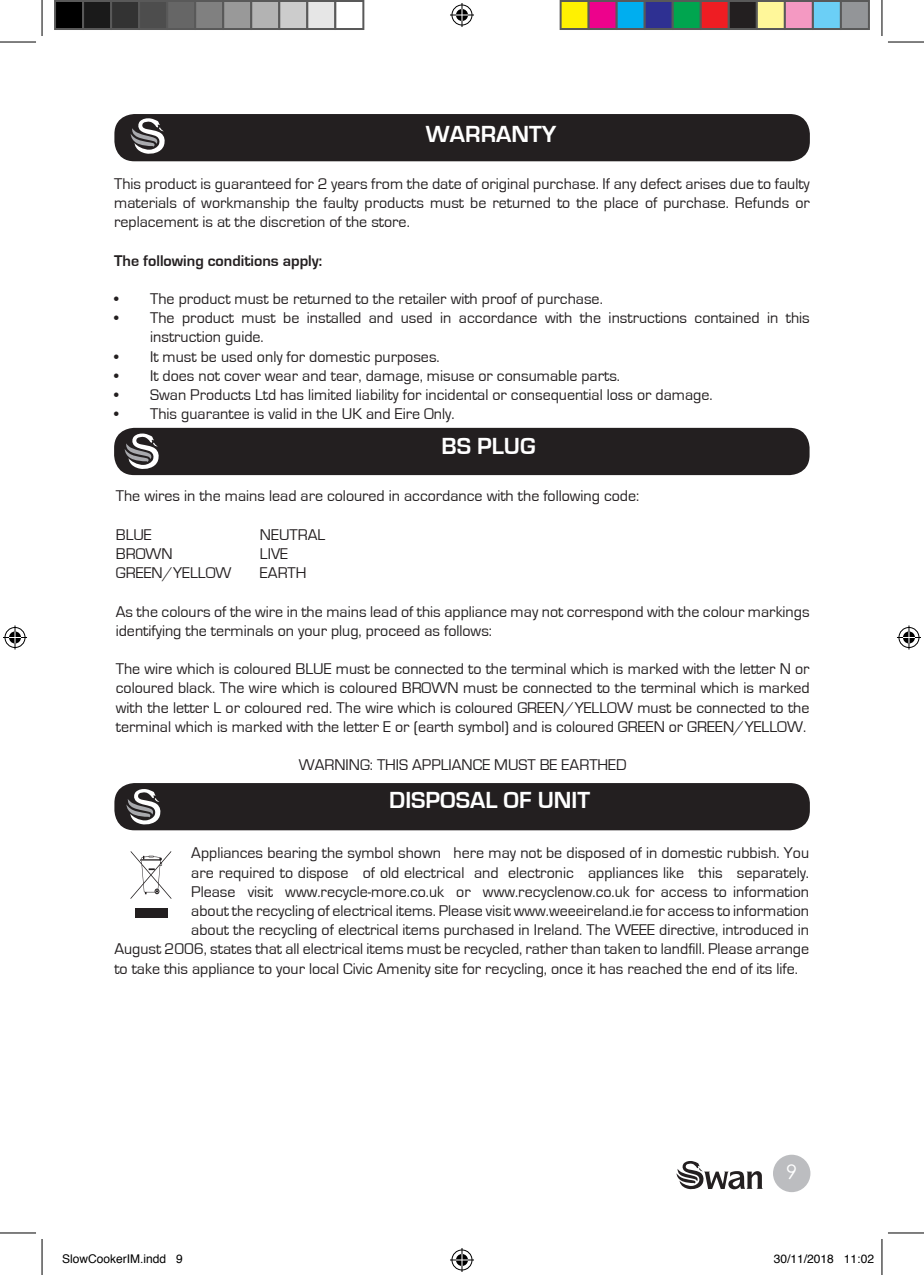
<style>
.page{position:relative;width:924px;height:1275px;background:#fff}
.page>*{position:absolute;margin:0;border:0;box-sizing:border-box;transform-origin:0 0}
.Headers{font:700 24px "Eurostile";color:#fff}
.t1{font:20px "Century Gothic";color:#fff}
.small_text{font:16px/19.2px "Eurostile";color:#231f20}
.small_text-2{font:700 16px "Eurostile";color:#231f20}
.t2{font:12px "Helvetica";color:#000}
</style>
<div class="page">
<svg style="left:676px;top:1161px;width:86px;height:28px"></svg>
<div style="left:772px;top:1154px;width:38px;height:38px;background:#bcbdc0;border-radius:50%"></div>
<div style="left:114px;top:783px;width:695px;height:47px;background:#231f20;border-radius:20px"></div>
<div style="left:135px;top:908px;width:32px;height:9px;background:#231f20"></div>
<svg style="left:130px;top:851px;width:41px;height:48px"></svg>
<svg style="left:126px;top:789px;width:34px;height:35px"></svg>
<div style="left:114px;top:428px;width:695px;height:47px;background:#231f20;border-radius:20px"></div>
<div style="left:114px;top:114px;width:695px;height:47px;background:#231f20;border-radius:20px"></div>
<svg style="left:131px;top:118px;width:33px;height:36px"></svg>
<svg style="left:125px;top:433px;width:34px;height:36px"></svg>
<hr style="left:0;top:42px;width:36px;height:1px;background:#000">
<hr style="left:887px;top:42px;width:36px;height:1px;background:#000">
<hr style="left:0;top:1232px;width:36px;height:1px;background:#000">
<hr style="left:887px;top:1232px;width:36px;height:1px;background:#000">
<hr style="left:42px;top:0;width:1px;height:36px;background:#000">
<hr style="left:42px;top:1239px;width:1px;height:36px;background:#000">
<hr style="left:881px;top:0;width:1px;height:36px;background:#000">
<hr style="left:881px;top:1239px;width:1px;height:36px;background:#000">
<svg style="left:450px;top:3px;width:24px;height:24px"></svg>
<svg style="left:450px;top:1248px;width:24px;height:24px"></svg>
<svg style="left:3px;top:625px;width:24px;height:24px"></svg>
<svg style="left:897px;top:625px;width:23px;height:24px"></svg>
<div style="left:55px;top:1px;width:28px;height:28px;background:#000"></div>
<div style="left:54px;top:0;width:30px;height:30px;border:2px solid #595959"></div>
<div style="left:83px;top:1px;width:28px;height:28px;background:#1a1a1a"></div>
<div style="left:82px;top:0;width:30px;height:30px;border:2px solid #595959"></div>
<div style="left:111px;top:1px;width:28px;height:28px;background:#333"></div>
<div style="left:110px;top:0;width:30px;height:30px;border:2px solid #595959"></div>
<div style="left:139px;top:1px;width:28px;height:28px;background:#4d4d4d"></div>
<div style="left:138px;top:0;width:30px;height:30px;border:2px solid #595959"></div>
<div style="left:167px;top:1px;width:28px;height:28px;background:#666"></div>
<div style="left:166px;top:0;width:30px;height:30px;border:2px solid #595959"></div>
<div style="left:195px;top:1px;width:28px;height:28px;background:#808080"></div>
<div style="left:194px;top:0;width:30px;height:30px;border:2px solid #595959"></div>
<div style="left:223px;top:1px;width:28px;height:28px;background:#999"></div>
<div style="left:222px;top:0;width:30px;height:30px;border:2px solid #595959"></div>
<div style="left:251px;top:1px;width:28px;height:28px;background:#b3b3b3"></div>
<div style="left:250px;top:0;width:30px;height:30px;border:2px solid #595959"></div>
<div style="left:279px;top:1px;width:28px;height:28px;background:#ccc"></div>
<div style="left:278px;top:0;width:30px;height:30px;border:2px solid #595959"></div>
<div style="left:307px;top:1px;width:28px;height:28px;background:#e6e6e6"></div>
<div style="left:306px;top:0;width:30px;height:30px;border:2px solid #595959"></div>
<div style="left:334px;top:0;width:30px;height:30px;border:2px solid #595959"></div>
<div style="left:560px;top:1px;width:28px;height:28px;background:#fff101"></div>
<div style="left:559px;top:0;width:30px;height:30px;border:2px solid #595959"></div>
<div style="left:588px;top:1px;width:28px;height:28px;background:#ed028c"></div>
<div style="left:587px;top:0;width:30px;height:30px;border:2px solid #595959"></div>
<div style="left:616px;top:1px;width:28px;height:28px;background:#00aeef"></div>
<div style="left:615px;top:0;width:30px;height:30px;border:2px solid #595959"></div>
<div style="left:644px;top:1px;width:28px;height:28px;background:#2e3092"></div>
<div style="left:643px;top:0;width:30px;height:30px;border:2px solid #595959"></div>
<div style="left:672px;top:1px;width:28px;height:28px;background:#00a54f"></div>
<div style="left:671px;top:0;width:30px;height:30px;border:2px solid #595959"></div>
<div style="left:700px;top:1px;width:28px;height:28px;background:#ee1d23"></div>
<div style="left:699px;top:0;width:30px;height:30px;border:2px solid #595959"></div>
<div style="left:728px;top:1px;width:28px;height:28px;background:#231f20"></div>
<div style="left:727px;top:0;width:30px;height:30px;border:2px solid #595959"></div>
<div style="left:756px;top:1px;width:28px;height:28px;background:#fff79a"></div>
<div style="left:755px;top:0;width:30px;height:30px;border:2px solid #595959"></div>
<div style="left:784px;top:1px;width:28px;height:28px;background:#f499c2"></div>
<div style="left:783px;top:0;width:30px;height:30px;border:2px solid #595959"></div>
<div style="left:812px;top:1px;width:28px;height:28px;background:#6bcff6"></div>
<div style="left:811px;top:0;width:30px;height:30px;border:2px solid #595959"></div>
<div style="left:840px;top:1px;width:28px;height:28px;background:#939598"></div>
<div style="left:839px;top:0;width:30px;height:30px;border:2px solid #595959"></div>
<p class="Headers" style="left:426px;top:121px;width:132px">WARRANTY</p>
<p class="small_text" style="left:114px;top:174px;width:697px;text-align:justify">This product is guaranteed for 2 years from the date of original purchase. If any defect arises due to faulty materials of workmanship the faulty products must be returned to the place of purchase. Refunds or replacement is at the discretion of the store.</p>
<p class="small_text-2" style="left:114px;top:252px;width:209px">The following conditions apply:</p>
<p class="small_text" style="left:114px;top:289px;width:490px">• The product must be returned to the retailer with proof of purchase.</p>
<p class="small_text" style="left:150px;top:309px;width:661px;text-indent:-36px">• The product must be installed and used in accordance with the instructions contained in this instruction guide.</p>
<p class="small_text" style="left:114px;top:347px;width:327px">• It must be used only for domestic purposes.</p>
<p class="small_text" style="left:114px;top:366px;width:507px">• It does not cover wear and tear, damage, misuse or consumable parts.</p>
<p class="small_text" style="left:114px;top:385px;width:599px">• Swan Products Ltd has limited liability for incidental or consequential loss or damage.</p>
<p class="small_text" style="left:114px;top:405px;width:342px">• This guarantee is valid in the UK and Eire Only.</p>
<p class="Headers" style="left:441px;top:433px;width:95px">BS PLUG</p>
<p class="small_text" style="left:116px;top:487px;width:524px">The wires in the mains lead are coloured in accordance with the following code:</p>
<p class="small_text" style="left:116px;top:525px;width:38px">BLUE</p>
<p class="small_text" style="left:260px;top:525px;width:67px">NEUTRAL</p>
<p class="small_text" style="left:116px;top:544px;width:58px">BROWN</p>
<p class="small_text" style="left:260px;top:544px;width:30px">LIVE</p>
<p class="small_text" style="left:116px;top:564px;width:117px">GREEN/YELLOW</p>
<p class="small_text" style="left:260px;top:564px;width:48px">EARTH</p>
<p class="small_text" style="left:116px;top:602px;width:695px">As the colours of the wire in the mains lead of this appliance may not correspond with the colour markings identifying the terminals on your plug, proceed as follows:</p>
<p class="small_text" style="left:116px;top:660px;width:695px;text-align:justify">The wire which is coloured BLUE must be connected to the terminal which is marked with the letter N or coloured black. The wire which is coloured BROWN must be connected to the terminal which is marked with the letter L or coloured red. The wire which is coloured GREEN/YELLOW must be connected to the terminal which is marked with the letter E or (earth symbol) and is coloured GREEN or GREEN/YELLOW.</p>
<p class="small_text" style="left:298px;top:756px;width:329px">WARNING: THIS APPLIANCE MUST BE EARTHED</p>
<p class="Headers" style="left:389px;top:786px;width:202px">DISPOSAL OF UNIT</p>
<p class="small_text" style="left:191px;top:843px;width:619px">Appliances bearing the symbol shown here may not be disposed of in domestic rubbish. You</p>
<p class="small_text" style="left:191px;top:863px;width:619px">are required to dispose of old electrical and electronic appliances like this separately.</p>
<p class="small_text" style="left:191px;top:882px;width:619px">Please visit www.recycle-more.co.uk or www.recyclenow.co.uk for access to information</p>
<p class="small_text" style="left:191px;top:901px;width:619px">about the recycling of electrical items. Please visit www.weeeireland.ie for access to information</p>
<p class="small_text" style="left:191px;top:920px;width:619px">about the recycling of electrical items purchased in Ireland. The WEEE directive, introduced in</p>
<p class="small_text" style="left:114px;top:939px;width:696px">August 2006, states that all electrical items must be recycled, rather than taken to landfill. Please arrange</p>
<p class="small_text" style="left:114px;top:959px;width:684px">to take this appliance to your local Civic Amenity site for recycling, once it has reached the end of its life.</p>
<p class="t1" style="left:786px;top:1158px;width:13px">9</p>
<p class="t2" style="left:62px;top:1249px;width:122px">SlowCookerIM.indd 9</p>
<p class="t2" style="left:773px;top:1249px;width:102px">30/11/2018 11:02</p>
</div>
